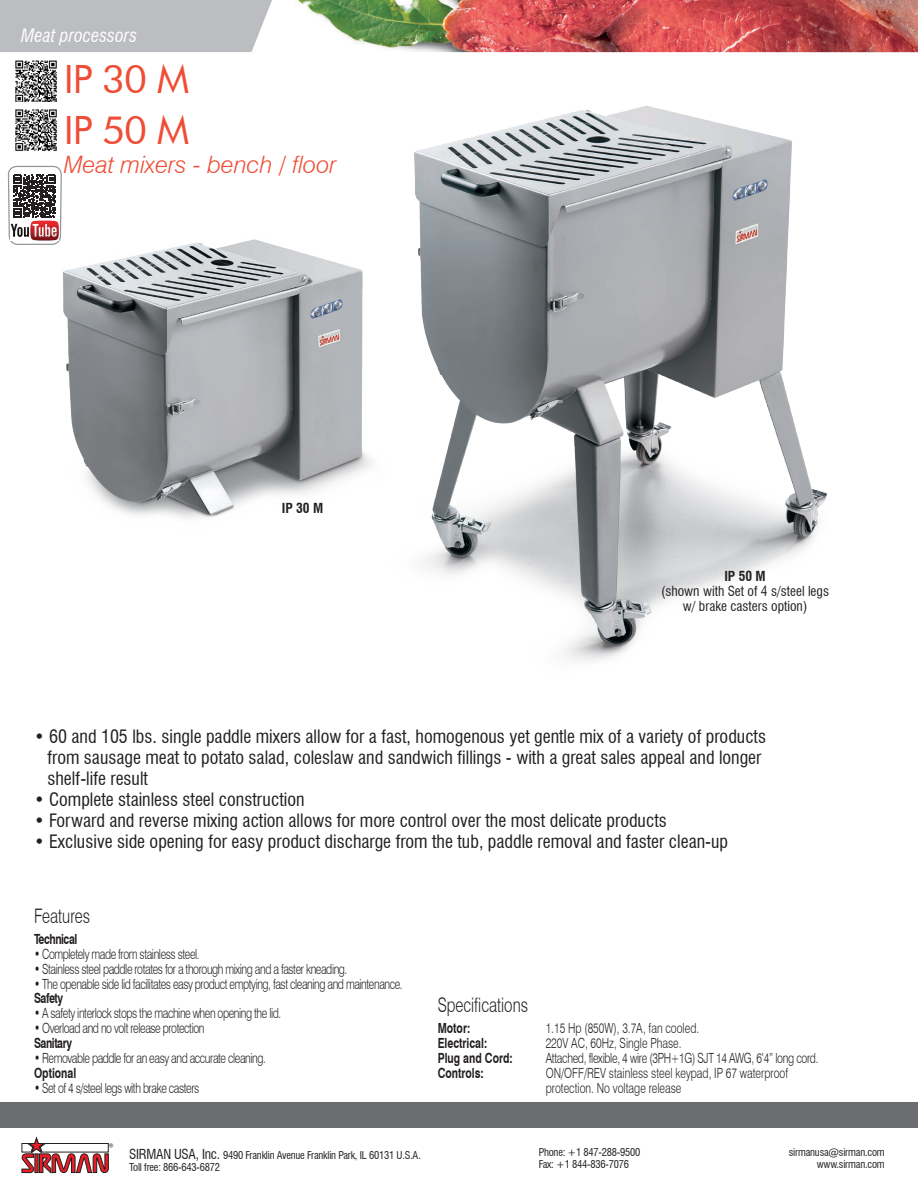
<style>
.page{position:relative;width:918px;height:1188px;background:#fff}
.page>*{position:absolute;margin:0;border:0;box-sizing:border-box;transform-origin:0 0}
.Lang2{font:39px "Futura BT";letter-spacing:-.025em;color:#ef4d35}
.Lang2-2{font:italic 300 24px "Swiss 721 BT";color:#ef4d35}
.titolo_testo2{font:300 19.95px "Swiss 721 BT";color:#231f20;scale:.75 1}
.testo2_pagina{font:300 19.95px "Swiss 721 BT";color:#231f20;scale:.75 1}
.testo1_pagina_macchi{font:condensed 18px "Swiss 721 BT";color:#231f20}
.t1{font:italic condensed 18px "Swiss 721 BT";color:#fff}
.testo2_pagina-2{font:300 13.95px/13.5px "Swiss 721 BT";letter-spacing:-.04em;color:#231f20;scale:.75 1}
.testo2_pagina-3{font:300 13.95px "Swiss 721 BT";color:#231f20;scale:.75 1}
.testo2_pagina-4{font:700 13.95px "Swiss 721 BT";color:#231f20;scale:.75 1}
.testo2_pagina-5{font:700 13.95px "Swiss 721 BT";letter-spacing:-.04em;color:#231f20;scale:.75 1}
.didascalie_macchine{font:condensed 13.5px "Swiss 721 BT";color:#231f20}
.didascalie_macchine-2{font:700 condensed 13.5px "Swiss 721 BT";color:#231f20}
.testo2_pagina-6{font:condensed 10.5px "Swiss 721 BT";letter-spacing:-.02em;color:#231f20}
.s1{font-weight:700}
.s2{font-size:13.5px}
</style>
<div class="page">
<div style="left:0;top:1103px;width:918px;height:25px;background:#6c6d70"></div>
<img style="left:295px;top:0;width:623px;height:52px">
<img style="left:414px;top:106px;width:413px;height:555px">
<img style="left:62px;top:246px;width:309px;height:273px">
<svg style="left:0;top:0;width:277px;height:246px"></svg>
<svg style="left:22px;top:1137px;width:91px;height:36px"></svg>
<p class="t1" style="left:21px;top:25px;width:118px">Meat processors</p>
<p class="Lang2" style="left:64px;top:56px;width:127px">IP 30 M</p>
<p class="Lang2" style="left:64px;top:107px;width:127px">IP 50 M</p>
<p class="Lang2-2" style="left:64px;top:150px;width:274px">Meat mixers - bench / floor</p>
<p class="didascalie_macchine-2" style="left:282px;top:500px;width:43px">IP 30 M</p>
<p class="didascalie_macchine-2" style="left:724px;top:568px;width:43px">IP 50 M</p>
<p class="didascalie_macchine" style="left:661px;top:583px;width:169px">(shown with Set of 4 s/steel legs</p>
<p class="didascalie_macchine" style="left:683px;top:598px;width:126px">w/ brake casters option)</p>
<p class="testo1_pagina_macchi" style="left:34px;top:726px;width:734px">• 60 and 105 lbs. single paddle mixers allow for a fast, homogenous yet gentle mix of a variety of products</p>
<p class="testo1_pagina_macchi" style="left:47px;top:747px;width:716px">from sausage meat to potato salad, coleslaw and sandwich fillings - with a great sales appeal and longer</p>
<p class="testo1_pagina_macchi" style="left:47px;top:768px;width:102px">shelf-life result</p>
<p class="testo1_pagina_macchi" style="left:34px;top:789px;width:272px">• Complete stainless steel construction</p>
<p class="testo1_pagina_macchi" style="left:34px;top:810px;width:634px">• Forward and reverse mixing action allows for more control over the most delicate products</p>
<p class="testo1_pagina_macchi" style="left:34px;top:831px;width:696px">• Exclusive side opening for easy product discharge from the tub, paddle removal and faster clean-up</p>
<p class="testo2_pagina" style="left:34px;top:904px;width:77px">Features</p>
<p class="testo2_pagina-5" style="left:34px;top:931px;width:59px">Technical</p>
<p class="testo2_pagina-2" style="left:34px;top:947px;width:222px">• Completely made from stainless steel.</p>
<p class="testo2_pagina-2" style="left:34px;top:962px;width:419px">• Stainless steel paddle rotates for a thorough mixing and a faster kneading.</p>
<p class="testo2_pagina-2" style="left:34px;top:977px;width:493px">• The openable side lid facilitates easy product emptying, fast cleaning and maintenance.<br><span class="s1">Safety</span></p>
<p class="testo2_pagina-2" style="left:34px;top:1006px;width:331px">• A safety interlock stops the machine when opening the lid.</p>
<p class="testo2_pagina-2" style="left:34px;top:1021px;width:229px">• Overload and no volt release protection</p>
<p class="testo2_pagina-5" style="left:34px;top:1034px;width:52px">Sanitary</p>
<p class="testo2_pagina-2" style="left:34px;top:1051px;width:311px">• Removable paddle for an easy and accurate cleaning.</p>
<p class="testo2_pagina-4" style="left:34px;top:1064px;width:58px">Optional</p>
<p class="testo2_pagina-2" style="left:34px;top:1081px;width:222px">• Set of 4 s/steel legs with brake casters</p>
<p class="titolo_testo2" style="left:438px;top:993px;width:122px">Specifications</p>
<p class="testo2_pagina-4" style="left:438px;top:1019px;width:45px">Motor:</p>
<p class="testo2_pagina-3" style="left:546px;top:1019px;width:206px">1.15 Hp (850W), 3.7A, fan cooled.</p>
<p class="testo2_pagina-4" style="left:438px;top:1034px;width:68px">Electrical:</p>
<p class="testo2_pagina-3" style="left:546px;top:1034px;width:183px">220V AC, 60Hz, Single Phase.</p>
<p class="testo2_pagina-4" style="left:438px;top:1049px;width:102px">Plug and Cord:</p>
<p class="testo2_pagina-2" style="left:546px;top:1051px;width:365px">Attached, flexible, 4 wire (3PH+1G) SJT 14 AWG, 6’4” long cord.</p>
<p class="testo2_pagina-4" style="left:438px;top:1064px;width:63px">Controls:</p>
<p class="testo2_pagina-3" style="left:546px;top:1064px;width:325px">ON/OFF/REV stainless steel keypad, IP 67 waterproof</p>
<p class="testo2_pagina-3" style="left:546px;top:1079px;width:183px">protection. No voltage release</p>
<p class="testo2_pagina-6" style="left:129px;top:1149px;width:293px"><span class="s2">SIRMAN USA, Inc.</span> 9490 Franklin Avenue Franklin Park, IL 60131 U.S.A.</p>
<p class="testo2_pagina-6" style="left:129px;top:1161px;width:92px">Toll free: 866-643-6872</p>
<p class="testo2_pagina-6" style="left:539px;top:1146px;width:103px">Phone: +1 847-288-9500</p>
<p class="testo2_pagina-6" style="left:539px;top:1158px;width:92px">Fax: +1 844-836-7076</p>
<p class="testo2_pagina-6" style="left:789px;top:1146px;width:98px">sirmanusa@sirman.com</p>
<p class="testo2_pagina-6" style="left:817px;top:1158px;width:70px">www.sirman.com</p>
</div>
